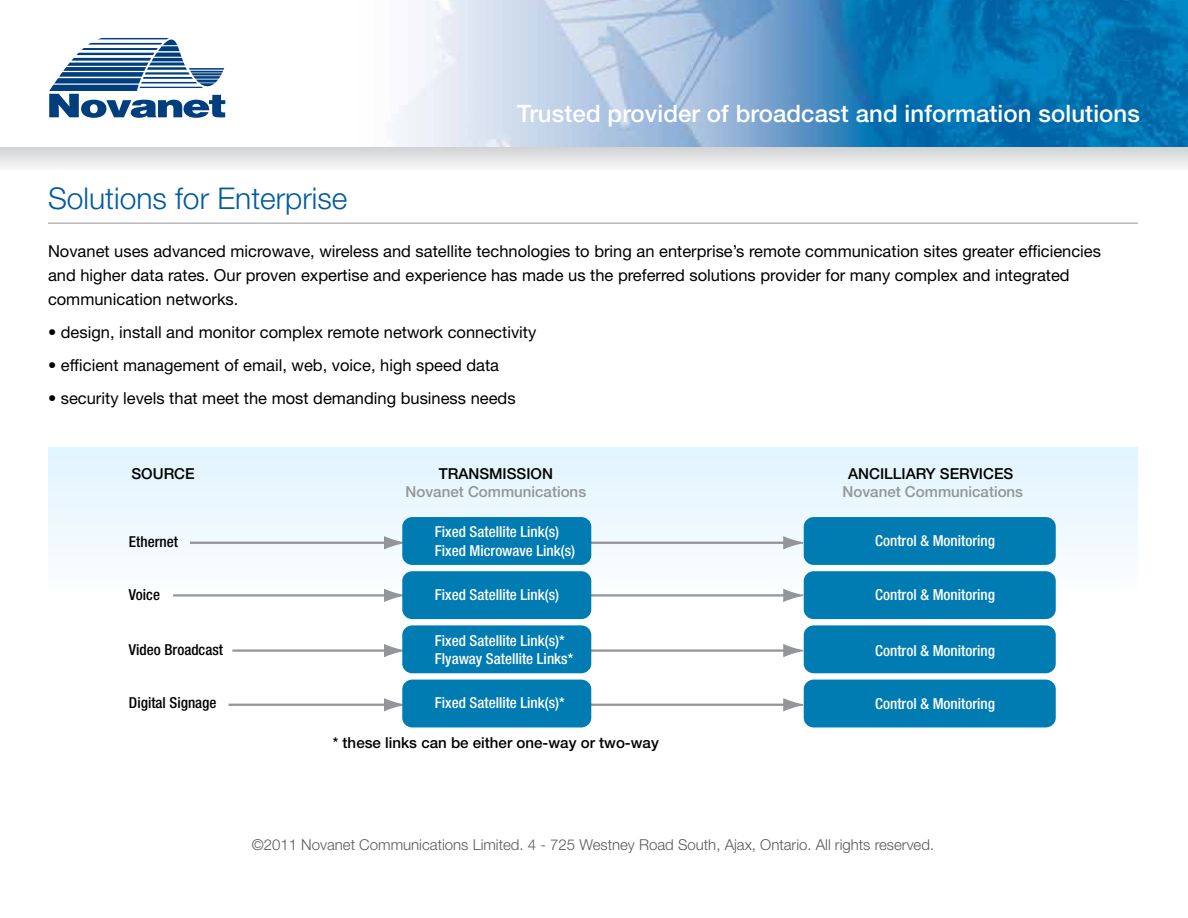
<style>
.page{position:relative;width:1188px;height:918px;background:#fff}
.page>*{position:absolute;margin:0;border:0;box-sizing:border-box;transform-origin:0 0}
.t1{font:300 30px "Helvetica Neue LT Std";color:#005b9e}
.t2{font:500 24px "Helvetica Neue LT Std";letter-spacing:.005em;color:#fff}
.t3{font:16.5px/24px "Helvetica Neue LT Std";color:#000}
.t4{font:500 condensed 15.15px/18.1px "Helvetica Neue LT Std";color:#fff}
.t5{font:500 15.15px "Helvetica Neue LT Std";color:#000}
.t6{font:500 15.15px "Helvetica Neue LT Std";color:#939598}
.t7{font:500 condensed 15.15px "Helvetica Neue LT Std";color:#000}
.t8{font:300 15px "Helvetica Neue LT Std";color:#58595b}
</style>
<div class="page">
<img style="left:391px;top:0;width:797px;height:147px">
<hr style="left:48px;top:223px;width:1090px;height:1px;background:#939598">
<div style="left:0;top:147px;width:1188px;height:41px;background:linear-gradient(to bottom,#d6d8d9,#fff)"></div>
<svg style="left:49px;top:38px;width:176px;height:80px"></svg>
<div style="left:48px;top:448px;width:1090px;height:161px;background:linear-gradient(to bottom,#e1f3fd,#fff)"></div>
<div style="left:804px;top:571px;width:252px;height:48px;background:#007cb2;border-radius:10px"></div>
<div style="left:804px;top:517px;width:252px;height:48px;background:#007cb2;border-radius:10px"></div>
<hr style="left:588px;top:594px;width:200px;height:3px;background:#939598">
<svg style="left:783px;top:588px;width:21px;height:15px"></svg>
<hr style="left:588px;top:542px;width:200px;height:2px;background:#939598">
<svg style="left:783px;top:535px;width:21px;height:15px"></svg>
<hr style="left:588px;top:704px;width:200px;height:2px;background:#939598">
<svg style="left:783px;top:697px;width:21px;height:16px"></svg>
<hr style="left:588px;top:649px;width:200px;height:3px;background:#939598">
<svg style="left:783px;top:643px;width:21px;height:15px"></svg>
<hr style="left:173px;top:594px;width:215px;height:3px;background:#939598">
<svg style="left:383px;top:588px;width:19px;height:15px"></svg>
<hr style="left:190px;top:542px;width:198px;height:2px;background:#939598">
<svg style="left:383px;top:535px;width:19px;height:15px"></svg>
<hr style="left:229px;top:704px;width:159px;height:2px;background:#939598">
<svg style="left:383px;top:698px;width:19px;height:14px"></svg>
<hr style="left:232px;top:649px;width:156px;height:3px;background:#939598">
<svg style="left:383px;top:644px;width:19px;height:13px"></svg>
<div style="left:804px;top:625px;width:252px;height:48px;background:#007cb2;border-radius:10px"></div>
<div style="left:804px;top:680px;width:252px;height:47px;background:#007cb2;border-radius:10px"></div>
<div style="left:402px;top:517px;width:189px;height:48px;background:#007cb2;border-radius:10px"></div>
<div style="left:402px;top:571px;width:189px;height:48px;background:#007cb2;border-radius:10px"></div>
<div style="left:402px;top:625px;width:189px;height:48px;background:#007cb2;border-radius:10px"></div>
<div style="left:402px;top:680px;width:189px;height:47px;background:#007cb2;border-radius:10px"></div>
<h2 class="t2" style="left:517px;top:100px;width:624px">Trusted provider of broadcast and information solutions</h2>
<h1 class="t1" style="left:48px;top:180px;width:301px">Solutions for Enterprise</h1>
<p class="t3" style="left:48px;top:239px;width:1055px">Novanet uses advanced microwave, wireless and satellite technologies to bring an enterprise’s remote communication sites greater efficiencies and higher data rates. Our proven expertise and experience has made us the preferred solutions provider for many complex and integrated communication networks.</p>
<p class="t3" style="left:48px;top:320px;width:490px">• design, install and monitor complex remote network connectivity</p>
<p class="t3" style="left:48px;top:353px;width:453px">• efficient management of email, web, voice, high speed data</p>
<p class="t3" style="left:48px;top:386px;width:469px">• security levels that meet the most demanding business needs</p>
<p class="t5" style="left:131px;top:465px;width:65px">SOURCE</p>
<p class="t5" style="left:848px;top:465px;width:167px">ANCILLIARY SERVICES</p>
<p class="t6" style="left:843px;top:483px;width:182px">Novanet Communications</p>
<p class="t4" style="left:875px;top:532px;width:121px">Control &amp; Monitoring</p>
<p class="t5" style="left:439px;top:465px;width:116px">TRANSMISSION</p>
<p class="t6" style="left:406px;top:483px;width:182px">Novanet Communications</p>
<p class="t4" style="left:435px;top:523px;width:142px">Fixed Satellite Link(s)<br>Fixed Microwave Link(s)</p>
<p class="t4" style="left:435px;top:585px;width:126px">Fixed Satellite Link(s)</p>
<p class="t4" style="left:435px;top:631px;width:140px">Fixed Satellite Link(s)*<br>Flyaway Satellite Links*</p>
<p class="t4" style="left:435px;top:693px;width:131px">Fixed Satellite Link(s)*</p>
<p class="t7" style="left:129px;top:533px;width:50px">Ethernet</p>
<p class="t4" style="left:875px;top:585px;width:121px">Control &amp; Monitoring</p>
<p class="t7" style="left:129px;top:586px;width:33px">Voice</p>
<p class="t7" style="left:129px;top:640px;width:96px">Video Broadcast</p>
<p class="t4" style="left:875px;top:641px;width:121px">Control &amp; Monitoring</p>
<p class="t4" style="left:875px;top:695px;width:121px">Control &amp; Monitoring</p>
<p class="t7" style="left:129px;top:694px;width:89px">Digital Signage</p>
<p class="t5" style="left:333px;top:733px;width:328px">* these links can be either one-way or two-way</p>
<p class="t8" style="left:252px;top:835px;width:684px">©2011 Novanet Communications Limited. 4 - 725 Westney Road South, Ajax, Ontario. All rights reserved.</p>
</div>
